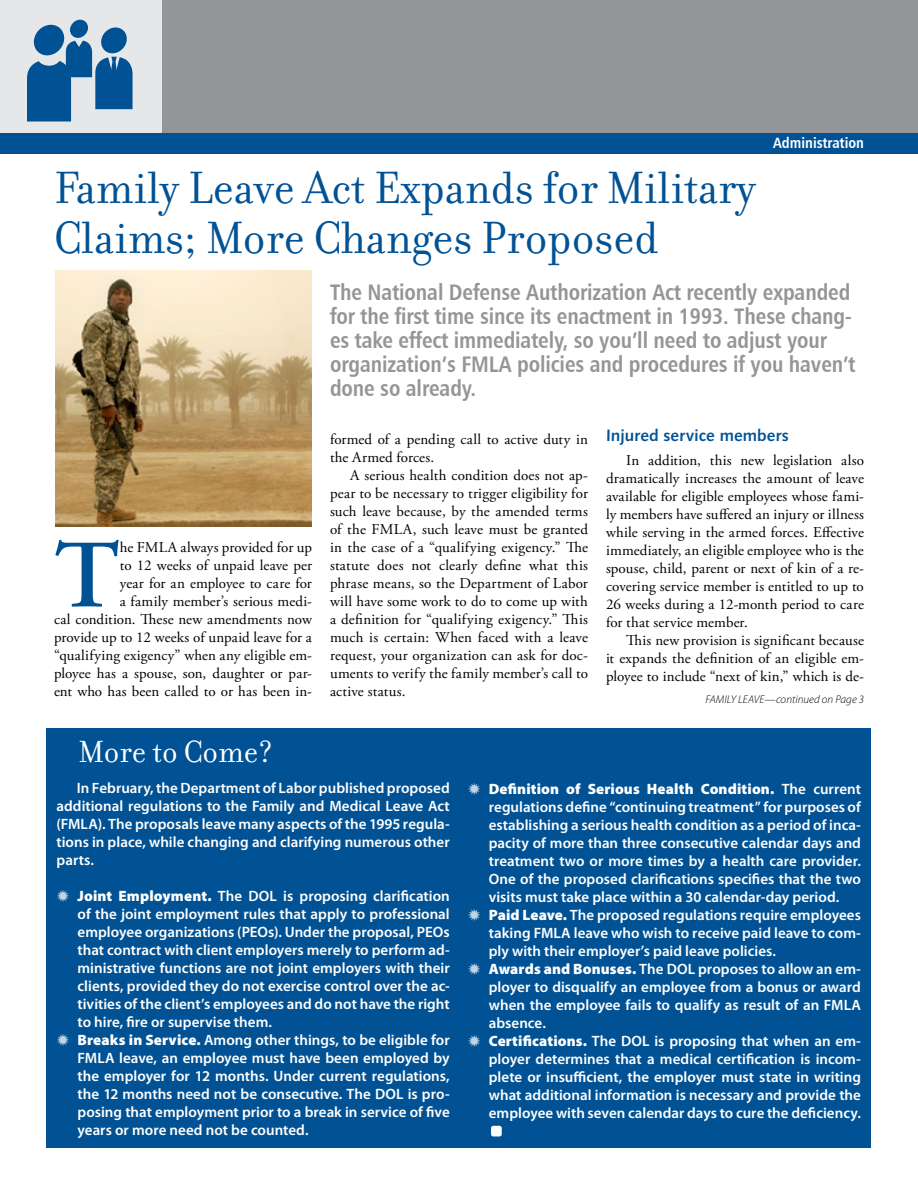
<style>
.page{position:relative;width:918px;height:1188px;background:#fff}
.page>*{position:absolute;margin:0;border:0;box-sizing:border-box;transform-origin:0 0}
.t1{font:600 96.45px "Adobe Garamond Pro";color:#005295}
.t2{font:48.75px/49.5px "Filosofia";color:#005295}
.t3{font:33px "Filosofia";color:#fff}
.t4{font:22.5px/24px "Humanist 777 BT Bold Condensed B";letter-spacing:-.005em;color:#939598}
.t5{font:16.5px "Humanist 531 BT Bold A";color:#005295}
.t6{font:600 15px/18px "Myriad Pro";color:#fff}
.t7{font:15px/18px "Adobe Garamond Pro";letter-spacing:.005em;color:#000;text-align:justify}
.t8{font:15px "Humanist 777 BT Bold Condensed B";color:#fff}
.t9{font:italic 300 11.25px "Myriad Pro";color:#000}
.s1{font-weight:900}
</style>
<div class="page">
<div style="left:0;top:0;width:918px;height:154px;background:#939598"></div>
<div style="left:0;top:0;width:162px;height:148px;background:#e6e7e8"></div>
<div style="left:70px;top:20px;width:18px;height:18px;background:#005295;border-radius:50%"></div>
<svg style="left:27px;top:24px;width:106px;height:98px"></svg>
<div style="left:0;top:133px;width:918px;height:21px;background:#005295"></div>
<div style="left:46px;top:728px;width:825px;height:420px;background:#005295"></div>
<div style="left:491px;top:1126px;width:11px;height:10px;background:#fff;border-radius:2px"></div>
<img style="left:56px;top:270px;width:256px;height:256px">
<p class="t8" style="left:773px;top:133px;width:92px">Administration</p>
<h2 class="t2" style="left:54px;top:164px;width:703px">Family Leave Act Expands for Military<br>Claims; More Changes Proposed</h2>
<p class="t4" style="left:330px;top:279px;width:527px">The National Defense Authorization Act recently expanded for the first time since its enactment in 1993. These chang&shy;es take effect immediately, so you’ll need to adjust your organization’s FMLA policies and procedures if you haven’t done so already.</p>
<h1 class="t1" style="left:54px;top:520px;width:67px">T</h1>
<p class="t7" style="left:54px;top:539px;width:260px;text-align:right">he FMLA always provided for up<br>to 12 weeks of unpaid leave per<br>year for an employee to care for<br>a family member’s serious medi-<br>cal condition. These new amendments now provide up to 12 weeks of unpaid leave for a “qualifying exigency” when any eligible em&shy;ployee has a spouse, son, daughter or par&shy;ent who has been called to or has been in-</p>
<h3 class="t3" style="left:78px;top:734px;width:197px">More to Come?</h3>
<p class="t7" style="left:330px;top:431px;width:259px">formed of a pending call to active duty in the Armed forces.</p>
<p class="t7" style="left:330px;top:467px;width:260px;text-indent:20px">A serious health condition does not ap&shy;pear to be necessary to trigger eligibility for such leave because, by the amended terms of the FMLA, such leave must be granted in the case of a “qualifying exigency.” The statute does not clearly define what this phrase means, so the Department of Labor will have some work to do to come up with a definition for “qualifying exigency.” This much is certain: When faced with a leave request, your organization can ask for doc&shy;uments to verify the family member’s call to active status.</p>
<p class="t5" style="left:606px;top:425px;width:184px">Injured service members</p>
<p class="t7" style="left:606px;top:452px;width:260px;text-indent:20px">In addition, this new legislation also dramatically increases the amount of leave available for eligible employees whose fami&shy;ly members have suffered an injury or illness while serving in the armed forces. Effective immediately, an eligible employee who is the spouse, child, parent or next of kin of a re&shy;covering service member is entitled to up to 26 weeks during a 12-month period to care for that service member.</p>
<p class="t7" style="left:606px;top:632px;width:259px;text-indent:20px">This new provision is significant because it expands the definition of an eligible em&shy;ployee to include “next of kin,” which is de-</p>
<p class="t9" style="left:705px;top:693px;width:160px">family leave—continued on Page 3</p>
<p class="t6" style="left:57px;top:779px;width:395px;text-align:justify;text-indent:20px">In February, the Department of Labor published proposed additional regulations to the Family and Medical Leave Act (FMLA). The proposals leave many aspects of the 1995 regula&shy;tions in place, while changing and clarifying numerous other parts.</p>
<p class="t6" style="left:78px;top:887px;width:374px"><span class="s1">Joint Employment.</span> The DOL is proposing clarification of the joint employment rules that apply to professional employee organizations (PEOs). Under the proposal, PEOs that contract with client employers merely to perform ad&shy;ministrative functions are not joint employers with their clients, provided they do not exercise control over the ac&shy;tivities of the client’s employees and do not have the right to hire, fire or supervise them.<br><span class="s1">Breaks in Service.</span> Among other things, to be eligible for FMLA leave, an employee must have been employed by the employer for 12 months. Under current regulations, the 12 months need not be consecutive. The DOL is pro&shy;posing that employment prior to a break in service of five years or more need not be counted.</p>
<p class="t6" style="left:489px;top:780px;width:374px"><span class="s1">Definition of Serious Health Condition.</span> The current regulations define “continuing treatment” for purposes of establishing a serious health condition as a period of inca&shy;pacity of more than three consecutive calendar days and treatment two or more times by a health care provider.<br>One of the proposed clarifications specifies that the two visits must take place within a 30 calendar-day period.<br><span class="s1">Paid Leave.</span> The proposed regulations require employees taking FMLA leave who wish to receive paid leave to com&shy;ply with their employer’s paid leave policies.<br><span class="s1">Awards and Bonuses.</span> The DOL proposes to allow an em&shy;ployer to disqualify an employee from a bonus or award when the employee fails to qualify as result of an FMLA absence.<br><span class="s1">Certifications.</span> The DOL is proposing that when an em&shy;ployer determines that a medical certification is incom&shy;plete or insufficient, the employer must state in writing what additional information is necessary and provide the employee with seven calendar days to cure the deficiency.</p>
</div>
